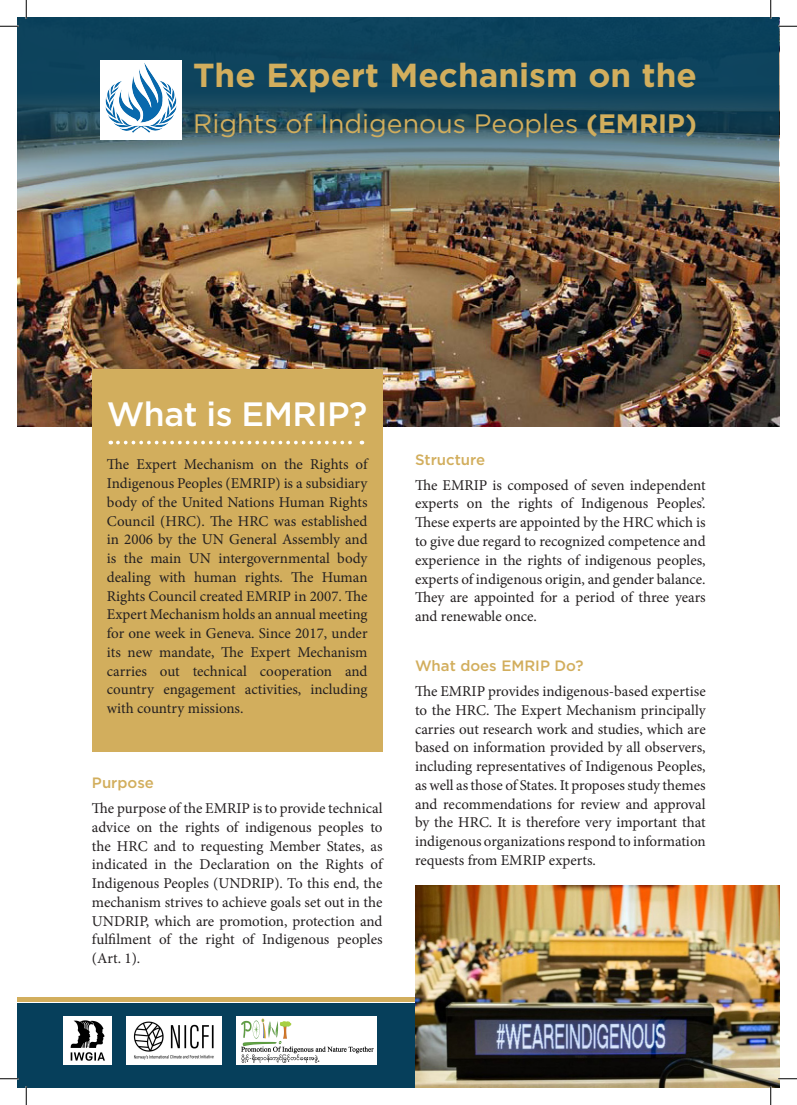
<style>
.page{position:relative;width:797px;height:1105px;background:#fff}
.page>*{position:absolute;margin:0;border:0;box-sizing:border-box;transform-origin:0 0}
.t1{font:500 33.75px "Gotham";letter-spacing:-.01em;color:#fff}
.t2{font:700 33.25px "Gotham";color:#d2ae5d}
.t3{font:26.62px "Gotham";color:#d2ae5d}
.t4{font:15px/18.8px "Minion Pro";color:#231f20;text-align:justify}
.t5{font:500 15px "Gotham";color:#d2ae5d}
.s1{font-weight:700}
</style>
<div class="page">
<img style="left:18px;top:338px;width:761px;height:88px">
<img style="left:18px;top:18px;width:761px;height:320px">
<img style="left:415px;top:886px;width:364px;height:201px">
<div style="left:92px;top:369px;width:290px;height:383px;background:#d2ae5d"></div>
<div style="left:100px;top:60px;width:81px;height:80px;background:#fff"></div>
<img style="left:105px;top:63px;width:72px;height:70px">
<div style="left:18px;top:1003px;width:397px;height:84px;background:#063f5b"></div>
<hr style="left:18px;top:997px;width:397px;height:4px;background:#d2ae5d">
<img style="left:64px;top:1016px;width:47px;height:48px">
<img style="left:127px;top:1016px;width:94px;height:48px">
<img style="left:237px;top:1016px;width:140px;height:48px">
<svg style="left:118px;top:441px;width:244px;height:3px"></svg>
<svg style="left:0;top:25px;width:19px;height:2px"></svg>
<svg style="left:778px;top:25px;width:19px;height:2px"></svg>
<svg style="left:0;top:1078px;width:19px;height:1px"></svg>
<svg style="left:778px;top:1078px;width:19px;height:1px"></svg>
<svg style="left:25px;top:0;width:2px;height:19px"></svg>
<svg style="left:25px;top:1086px;width:2px;height:19px"></svg>
<svg style="left:770px;top:0;width:1px;height:19px"></svg>
<svg style="left:770px;top:1086px;width:1px;height:19px"></svg>
<p class="t2" style="left:193px;top:53px;width:505px">The Expert Mechanism on the</p>
<p class="t3" style="left:193px;top:107px;width:505px">Rights of Indigenous Peoples <span class="s1">(EMRIP)</span></p>
<p class="t1" style="left:107px;top:392px;width:262px">What is EMRIP?</p>
<p class="t4" style="left:107px;top:455px;width:262px">The Expert Mechanism on the Rights of Indigenous Peoples (EMRIP) is a subsidiary body of the United Nations Human Rights Council (HRC). The HRC was established in 2006 by the UN General Assembly and is the main UN intergovernmental body dealing with human rights. The Human Rights Council created EMRIP in 2007. The Expert Mechanism holds an annual meeting for one week in Geneva. Since 2017, under its new mandate, The Expert Mechanism carries out technical cooperation and country engagement activities, including with country missions.</p>
<p class="t5" style="left:92px;top:773px;width:64px">Purpose</p>
<p class="t4" style="left:92px;top:799px;width:292px">The purpose of the EMRIP is to provide technical advice on the rights of indigenous peoples to the HRC and to requesting Member States, as indicated in the Declaration on the Rights of Indigenous Peoples (UNDRIP). To this end, the mechanism strives to achieve goals set out in the UNDRIP, which are promotion, protection and fulfilment of the right of Indigenous peoples (Art. 1).</p>
<p class="t5" style="left:415px;top:450px;width:72px">Structure</p>
<p class="t4" style="left:415px;top:476px;width:292px">The EMRIP is composed of seven independent experts on the rights of Indigenous Peoples’.<br>These experts are appointed by the HRC which is to give due regard to recognized competence and experience in the rights of indigenous peoples, experts of indigenous origin, and gender balance.<br>They are appointed for a period of three years and renewable once.</p>
<p class="t5" style="left:415px;top:656px;width:170px">What does EMRIP Do?</p>
<p class="t4" style="left:415px;top:682px;width:292px">The EMRIP provides indigenous-based expertise to the HRC. The Expert Mechanism principally carries out research work and studies, which are based on information provided by all observers, including representatives of Indigenous Peoples, as well as those of States. It proposes study themes and recommendations for review and approval by the HRC. It is therefore very important that indigenous organizations respond to information requests from EMRIP experts.</p>
</div>
